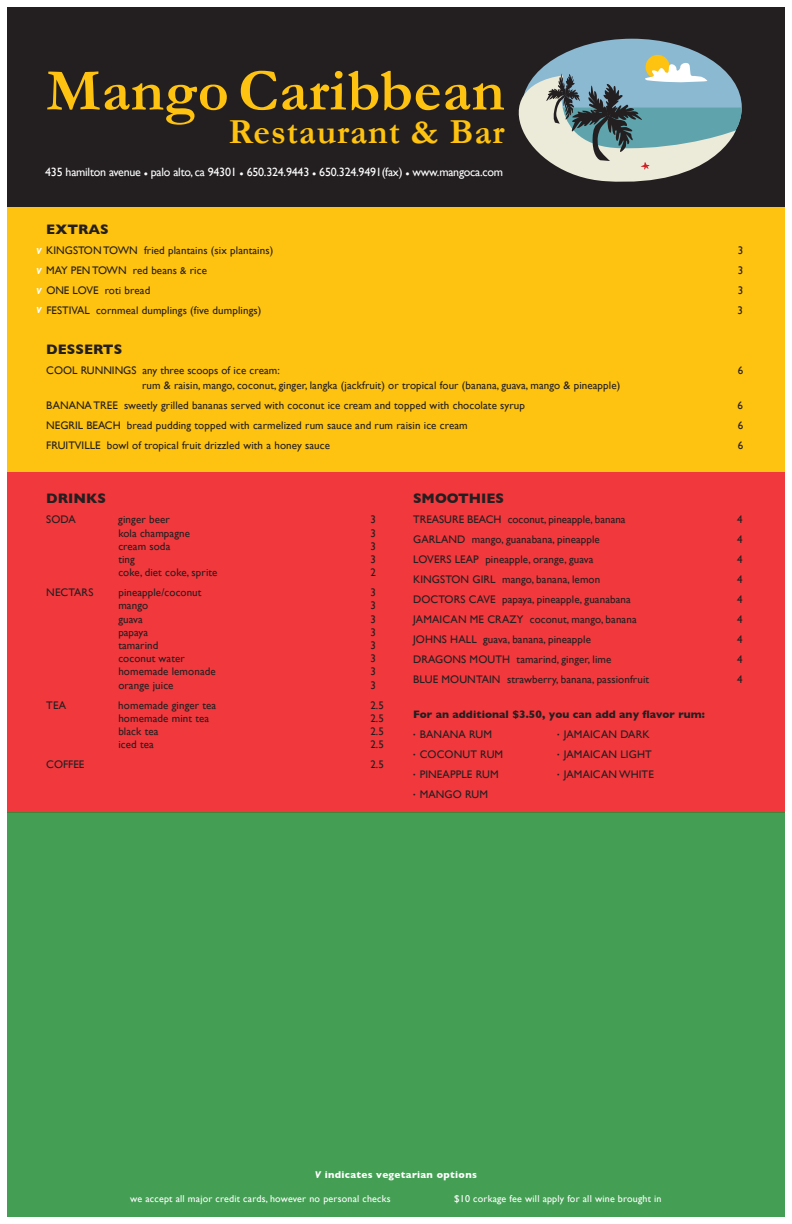
<style>
.page{position:relative;width:792px;height:1224px;background:#fff}
.page>*{position:absolute;margin:0;border:0;box-sizing:border-box;transform-origin:0 0}
.t1{font:700 60px "Garamond";letter-spacing:.01em;color:#fec210}
.t2{font:700 35.5px "Garamond";letter-spacing:.025em;color:#fec210}
.t3{font:700 14px "Gill Sans";color:#231f20}
.t4{font:12px "Gill Sans";letter-spacing:-.02em;color:#fff}
.t5{font:11px/20px "Gill Sans";letter-spacing:.01em;color:#231f20}
.t6{font:700 11px "Gill Sans";letter-spacing:.005em;color:#231f20}
.t7{font:10px "Gill Sans";letter-spacing:.02em;color:#fff}
.t8{font:700 10px "Gill Sans";letter-spacing:.035em;color:#fff}
.t9{font:italic 700 9px "Gill Sans";color:#fff}
.s1{font-size:10px}
.s2{font-size:7px}
.s3{font-style:italic}
</style>
<div class="page">
<div style="left:7px;top:471px;width:778px;height:342px;background:#f0383d"></div>
<div style="left:7px;top:813px;width:778px;height:404px;background:#449f54"></div>
<div style="left:7px;top:7px;width:778px;height:200px;background:#231f20"></div>
<div style="left:522px;top:39px;width:220px;height:137px;background:#8cb9d2;border-radius:50%"></div>
<div style="left:646px;top:55px;width:24px;height:24px;background:#fec210;border-radius:50%"></div>
<svg style="left:518px;top:60px;width:224px;height:122px"></svg>
<div style="left:7px;top:207px;width:778px;height:264px;background:#fec210"></div>
<h1 class="t1" style="left:46px;top:55px;width:460px">MangoCaribbean</h1>
<h2 class="t2" style="left:228px;top:111px;width:278px">Restaurant &amp; Bar</h2>
<p class="t4" style="left:45px;top:165px;width:459px">435 hamilton avenue • palo alto, ca 94301 • 650.324.9443 • 650.324.9491(fax) • www.mangoca.com</p>
<p class="t3" style="left:46px;top:221px;width:64px">EXTRAS</p>
<p class="t5" style="left:46px;top:240px;width:229px">KINGSTON TOWN fried plantains (six plantains)</p>
<p class="t5" style="left:738px;top:240px;width:7px">3</p>
<p class="t5" style="left:46px;top:260px;width:162px">MAY PEN TOWN red beans <span class="s1">&amp;</span> rice</p>
<p class="t5" style="left:738px;top:260px;width:7px">3</p>
<p class="t5" style="left:46px;top:280px;width:105px">ONE LOVE roti bread</p>
<p class="t5" style="left:738px;top:280px;width:7px">3</p>
<p class="t5" style="left:46px;top:300px;width:217px">FESTIVAL cornmeal dumplings (five dumplings)</p>
<p class="t5" style="left:738px;top:300px;width:7px">3</p>
<p class="t3" style="left:46px;top:341px;width:77px">DESSERTS</p>
<p class="t5" style="left:46px;top:360px;width:235px">COOL RUNNINGS any three scoops of ice cream:</p>
<p class="t5" style="left:738px;top:360px;width:7px">6</p>
<p class="t5" style="left:46px;top:375px;width:575px;text-indent:96px">rum &amp; raisin, mango, coconut, ginger, langka (jackfruit) or tropical four (banana, guava, mango &amp; pineapple)<br>BANANA TREE sweetly grilled bananas served with coconut ice cream and topped with chocolate syrup</p>
<p class="t9" style="left:36px;top:246px;width:7px">V</p>
<p class="t9" style="left:36px;top:266px;width:7px">V</p>
<p class="t9" style="left:36px;top:285px;width:7px">V</p>
<p class="t9" style="left:36px;top:305px;width:7px">V</p>
<p class="t5" style="left:738px;top:395px;width:7px">6</p>
<p class="t5" style="left:46px;top:415px;width:423px">NEGRIL BEACH bread pudding topped with carmelized rum sauce and rum raisin ice cream</p>
<p class="t5" style="left:738px;top:415px;width:7px">6</p>
<p class="t5" style="left:46px;top:435px;width:285px">FRUITVILLE bowl of tropical fruit drizzled with a honey sauce</p>
<p class="t5" style="left:738px;top:435px;width:7px">6</p>
<p class="t3" style="left:46px;top:490px;width:61px">DRINKS</p>
<p class="t5" style="left:46px;top:510px;width:31px">SODA</p>
<p class="t5" style="left:118px;top:510px;width:53px">ginger beer</p>
<p class="t5" style="left:370px;top:510px;width:7px">3</p>
<p class="t5" style="left:118px;top:523px;width:73px">kola champagne</p>
<p class="t5" style="left:370px;top:523px;width:7px">3</p>
<p class="t5" style="left:118px;top:536px;width:54px">cream soda</p>
<p class="t5" style="left:370px;top:536px;width:7px">3</p>
<p class="t5" style="left:118px;top:549px;width:18px">ting</p>
<p class="t5" style="left:370px;top:549px;width:7px">3</p>
<p class="t5" style="left:118px;top:562px;width:101px">coke, diet coke, sprite</p>
<p class="t5" style="left:370px;top:562px;width:7px">2</p>
<p class="t5" style="left:46px;top:582px;width:49px">NECTARS</p>
<p class="t5" style="left:118px;top:582px;width:85px">pineapple/coconut</p>
<p class="t5" style="left:370px;top:582px;width:7px">3</p>
<p class="t5" style="left:118px;top:596px;width:31px">mango</p>
<p class="t5" style="left:370px;top:596px;width:7px">3</p>
<p class="t5" style="left:118px;top:609px;width:26px">guava</p>
<p class="t5" style="left:370px;top:609px;width:7px">3</p>
<p class="t5" style="left:118px;top:622px;width:31px">papaya</p>
<p class="t5" style="left:370px;top:622px;width:7px">3</p>
<p class="t5" style="left:118px;top:635px;width:42px">tamarind</p>
<p class="t5" style="left:370px;top:635px;width:7px">3</p>
<p class="t5" style="left:118px;top:648px;width:68px">coconut water</p>
<p class="t5" style="left:370px;top:648px;width:7px">3</p>
<p class="t5" style="left:118px;top:662px;width:99px">homemade lemonade</p>
<p class="t5" style="left:370px;top:662px;width:7px">3</p>
<p class="t5" style="left:118px;top:675px;width:57px">orange juice</p>
<p class="t5" style="left:370px;top:675px;width:7px">3</p>
<p class="t5" style="left:46px;top:695px;width:21px">TEA</p>
<p class="t5" style="left:118px;top:695px;width:100px">homemade ginger tea</p>
<p class="t5" style="left:370px;top:695px;width:15px">2.5</p>
<p class="t5" style="left:118px;top:708px;width:92px">homemade mint tea</p>
<p class="t5" style="left:370px;top:708px;width:15px">2.5</p>
<p class="t5" style="left:118px;top:721px;width:42px">black tea</p>
<p class="t5" style="left:370px;top:721px;width:15px">2.5</p>
<p class="t5" style="left:118px;top:734px;width:37px">iced tea</p>
<p class="t5" style="left:370px;top:734px;width:15px">2.5</p>
<p class="t5" style="left:46px;top:754px;width:40px">COFFEE</p>
<p class="t5" style="left:370px;top:754px;width:15px">2.5</p>
<p class="t3" style="left:413px;top:490px;width:93px">SMOOTHIES</p>
<p class="t5" style="left:413px;top:510px;width:214px">TREASURE BEACH coconut, pineapple, banana</p>
<p class="t5" style="left:737px;top:510px;width:7px">4</p>
<p class="t5" style="left:413px;top:530px;width:188px">GARLAND mango, guanabana, pineapple</p>
<p class="t5" style="left:737px;top:530px;width:7px">4</p>
<p class="t5" style="left:413px;top:550px;width:182px">LOVERS LEAP pineapple, orange, guava</p>
<p class="t5" style="left:737px;top:550px;width:7px">4</p>
<p class="t5" style="left:413px;top:570px;width:189px">KINGSTON GIRL mango, banana, lemon</p>
<p class="t5" style="left:737px;top:570px;width:7px">4</p>
<p class="t5" style="left:413px;top:590px;width:219px">DOCTORS CAVE papaya, pineapple, guanabana</p>
<p class="t5" style="left:737px;top:590px;width:7px">4</p>
<p class="t5" style="left:413px;top:610px;width:225px">JAMAICAN ME CRAZY coconut, mango, banana</p>
<p class="t5" style="left:737px;top:610px;width:7px">4</p>
<p class="t5" style="left:413px;top:630px;width:179px">JOHNS HALL guava, banana, pineapple</p>
<p class="t5" style="left:737px;top:630px;width:7px">4</p>
<p class="t5" style="left:413px;top:650px;width:200px">DRAGONS MOUTH tamarind, ginger, lime</p>
<p class="t5" style="left:737px;top:650px;width:7px">4</p>
<p class="t5" style="left:413px;top:670px;width:238px">BLUE MOUNTAIN strawberry, banana, passionfruit</p>
<p class="t5" style="left:737px;top:670px;width:7px">4</p>
<p class="t6" style="left:413px;top:708px;width:293px">For an additional $3.50, you can add any flavor rum:</p>
<p class="t5" style="left:413px;top:725px;width:80px"><span class="s2">•</span> BANANA RUM</p>
<p class="t5" style="left:557px;top:725px;width:94px"><span class="s2">•</span> JAMAICAN DARK</p>
<p class="t5" style="left:413px;top:745px;width:92px"><span class="s2">•</span> COCONUT RUM</p>
<p class="t5" style="left:557px;top:745px;width:96px"><span class="s2">•</span> JAMAICAN LIGHT</p>
<p class="t5" style="left:413px;top:765px;width:87px"><span class="s2">•</span> PINEAPPLE RUM</p>
<p class="t5" style="left:557px;top:765px;width:98px"><span class="s2">•</span> JAMAICAN WHITE</p>
<p class="t5" style="left:413px;top:785px;width:76px"><span class="s2">•</span> MANGO RUM</p>
<p class="t8" style="left:315px;top:1169px;width:164px"><span class="s3">V</span> indicates vegetarian options</p>
<p class="t7" style="left:130px;top:1193px;width:262px">we accept all major credit cards, however no personal checks</p>
<p class="t7" style="left:454px;top:1193px;width:209px">$10 corkage fee will apply for all wine brought in</p>
</div>
